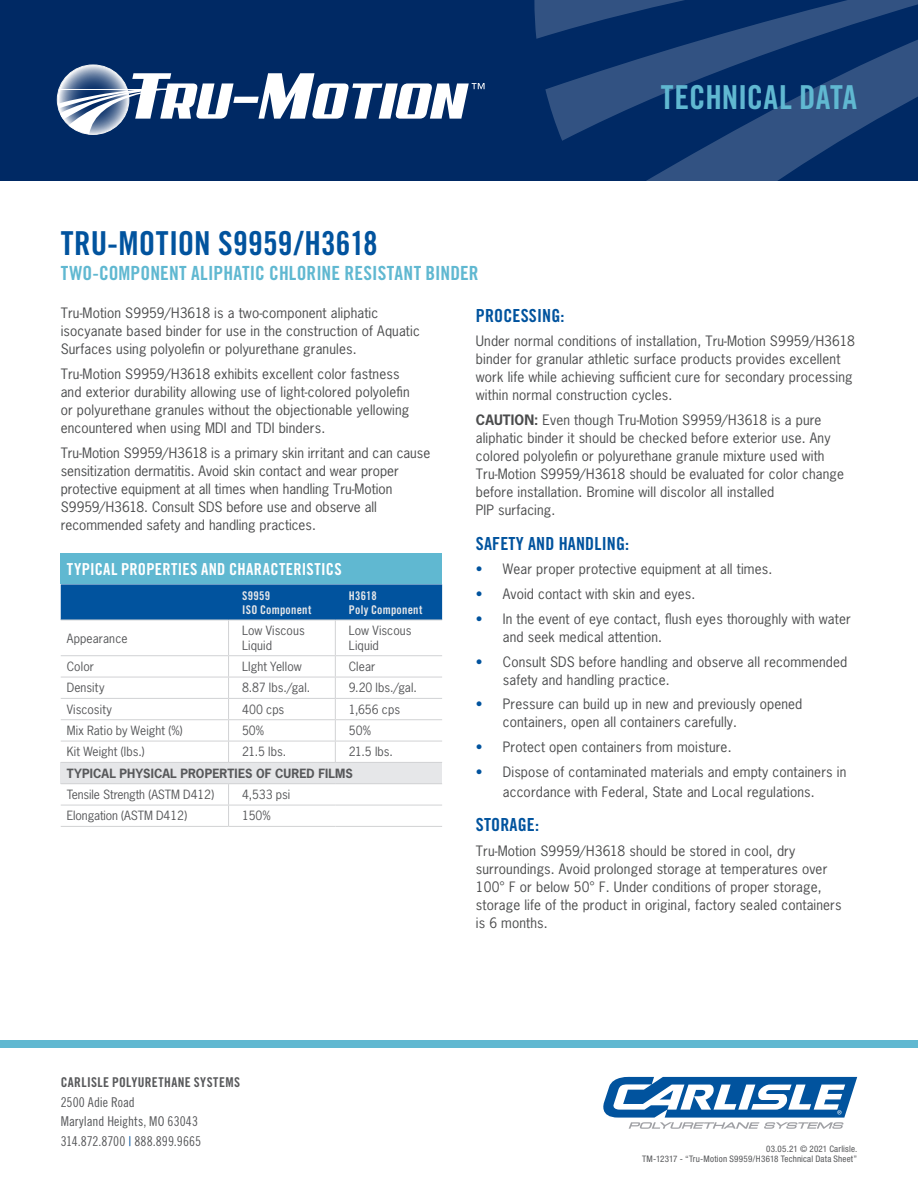
<style>
.page{position:relative;width:918px;height:1188px;background:#fff}
.page>*{position:absolute;margin:0;border:0;box-sizing:border-box;transform-origin:0 0}
.Body_Text{font:33px "Trade Gothic Bold Cond Twenty";letter-spacing:.005em;color:#01539e}
.Body_Text-2{font:33px "Trade Gothic Bold Cond Twenty";color:#60b8d1}
.Body_Text-3{font:19.5px "Trade Gothic Bold Cond Twenty";letter-spacing:.005em;color:#60b8d1}
.t1{font:18px "Trade Gothic Bold Cond Twenty";letter-spacing:.01em;color:#01539e}
.t2{font:16.5px "Trade Gothic Bold Cond Twenty";letter-spacing:.015em;color:#fff}
.t3{font:13.5px/18px "News Gothic Std";letter-spacing:.01em;color:#4b4c4d}
.Paragarph_heading{font:13.5px "Trade Gothic Cond Eighteen";letter-spacing:.005em;color:#57585a}
.Paragarph_heading-2{font:13.5px "Trade Gothic Bold Cond Twenty";letter-spacing:.03em;color:#57585a}
.t4{font:12px/14.4px "News Gothic Std";color:#57585a}
.t5{font:700 12px "News Gothic Std";letter-spacing:.01em;color:#57585a}
.t6{font:12px/14.4px "Trade Gothic Bold Cond Twenty";letter-spacing:.02em;color:#e6e7e9}
.t7{font:condensed 9px "Helvetica Neue";letter-spacing:.02em;color:#57585a}
.s1{font-weight:700}
.s2{color:#01539e}
</style>
<div class="page">
<div style="left:0;top:0;width:918px;height:180px;background:#002964"></div>
<div style="left:0;top:1040px;width:918px;height:7px;background:#60b8d1"></div>
<svg style="left:603px;top:1077px;width:254px;height:52px"></svg>
<svg style="left:534px;top:0;width:65px;height:181px"></svg>
<svg style="left:545px;top:0;width:54px;height:141px;fill:#325282"></svg>
<svg style="left:599px;top:0;width:319px;height:181px"></svg>
<svg style="left:57px;top:65px;width:428px;height:69px"></svg>
<div style="left:61px;top:554px;width:381px;height:30px;background:#60b8d1"></div>
<div style="left:61px;top:584px;width:381px;height:36px;background:#01539e"></div>
<div style="left:61px;top:762px;width:381px;height:22px;background:#e6e7e9"></div>
<hr style="left:61px;top:620px;width:168px;height:1px;background:#d1d2d4">
<hr style="left:335px;top:620px;width:107px;height:1px;background:#d1d2d4">
<hr style="left:61px;top:655px;width:168px;height:1px;background:#d1d2d4">
<hr style="left:335px;top:655px;width:107px;height:1px;background:#d1d2d4">
<hr style="left:61px;top:677px;width:168px;height:1px;background:#d1d2d4">
<hr style="left:335px;top:677px;width:107px;height:1px;background:#d1d2d4">
<hr style="left:61px;top:719px;width:168px;height:1px;background:#d1d2d4">
<hr style="left:61px;top:741px;width:168px;height:1px;background:#d1d2d4">
<hr style="left:229px;top:741px;width:106px;height:1px;background:#d1d2d4">
<hr style="left:61px;top:805px;width:168px;height:1px;background:#d1d2d4">
<hr style="left:229px;top:805px;width:106px;height:1px;background:#d1d2d4">
<hr style="left:335px;top:805px;width:107px;height:1px;background:#d1d2d4">
<hr style="left:61px;top:826px;width:168px;height:1px;background:#d1d2d4">
<hr style="left:229px;top:826px;width:106px;height:1px;background:#d1d2d4">
<hr style="left:335px;top:826px;width:107px;height:1px;background:#d1d2d4">
<hr style="left:335px;top:698px;width:107px;height:1px;background:#d1d2d4">
<hr style="left:61px;top:698px;width:168px;height:1px;background:#d1d2d4">
<hr style="left:61px;top:762px;width:168px;height:1px;background:#d1d2d4">
<hr style="left:61px;top:783px;width:168px;height:1px;background:#d1d2d4">
<hr style="left:229px;top:620px;width:106px;height:1px;background:#d1d2d4">
<hr style="left:228px;top:620px;width:1px;height:35px;background:#d1d2d4">
<hr style="left:335px;top:620px;width:1px;height:35px;background:#d1d2d4">
<hr style="left:229px;top:655px;width:106px;height:1px;background:#d1d2d4">
<hr style="left:229px;top:677px;width:106px;height:1px;background:#d1d2d4">
<hr style="left:229px;top:698px;width:106px;height:1px;background:#d1d2d4">
<hr style="left:229px;top:719px;width:106px;height:1px;background:#d1d2d4">
<svg style="left:228px;top:656px;width:1px;height:106px"></svg>
<hr style="left:229px;top:762px;width:106px;height:1px;background:#d1d2d4">
<hr style="left:229px;top:783px;width:106px;height:1px;background:#d1d2d4">
<hr style="left:335px;top:783px;width:107px;height:1px;background:#d1d2d4">
<svg style="left:228px;top:784px;width:1px;height:42px"></svg>
<hr style="left:335px;top:719px;width:107px;height:1px;background:#d1d2d4">
<hr style="left:335px;top:741px;width:107px;height:1px;background:#d1d2d4">
<svg style="left:335px;top:656px;width:1px;height:106px"></svg>
<hr style="left:335px;top:762px;width:107px;height:1px;background:#d1d2d4">
<p class="Body_Text" style="left:61px;top:223px;width:319px">TRU-MOTION S9959/H3618</p>
<p class="Body_Text-3" style="left:61px;top:261px;width:419px">TWO-COMPONENT ALIPHATIC CHLORINE RESISTANT BINDER</p>
<p class="Body_Text-2" style="left:661px;top:77px;width:198px">TECHNICAL DATA</p>
<p class="t3" style="left:61px;top:304px;width:361px">Tru-Motion S9959/H3618 is a two-component aliphatic isocyanate based binder for use in the construction of Aquatic<br>Surfaces using polyolefin or polyurethane granules.</p>
<p class="t3" style="left:61px;top:365px;width:350px">Tru-Motion S9959/H3618 exhibits excellent color fastness and exterior durability allowing use of light-colored polyolefin or polyurethane granules without the objectionable yellowing encountered when using MDI and TDI binders.</p>
<p class="t3" style="left:61px;top:444px;width:371px">Tru-Motion S9959/H3618 is a primary skin irritant and can cause sensitization dermatitis. Avoid skin contact and wear proper protective equipment at all times when handling Tru-Motion S9959/H3618. Consult SDS before use and observe all recommended safety and handling practices.</p>
<p class="t2" style="left:67px;top:559px;width:276px">TYPICAL PROPERTIES AND CHARACTERISTICS</p>
<p class="t6" style="left:242px;top:588px;width:30px">S9959</p>
<p class="t6" style="left:242px;top:602px;width:71px">ISO Component</p>
<p class="t6" style="left:349px;top:588px;width:75px">H3618<br>Poly Component</p>
<p class="t4" style="left:67px;top:631px;width:62px">Appearance</p>
<p class="t4" style="left:242px;top:623px;width:64px">Low Viscous<br>Liquid</p>
<p class="t4" style="left:349px;top:623px;width:64px">Low Viscous<br>Liquid</p>
<p class="t4" style="left:67px;top:659px;width:29px">Color</p>
<p class="t4" style="left:242px;top:659px;width:61px">LIght Yellow</p>
<p class="t4" style="left:349px;top:659px;width:28px">Clear</p>
<p class="t4" style="left:67px;top:681px;width:39px">Density</p>
<p class="t4" style="left:242px;top:681px;width:70px">8.87 lbs./gal.</p>
<p class="t4" style="left:349px;top:681px;width:70px">9.20 lbs./gal.</p>
<p class="t4" style="left:67px;top:702px;width:47px">Viscosity</p>
<p class="t4" style="left:242px;top:702px;width:44px">400 cps</p>
<p class="t4" style="left:349px;top:702px;width:53px">1,656 cps</p>
<p class="t4" style="left:67px;top:723px;width:117px">Mix Ratio by Weight (%)</p>
<p class="t4" style="left:242px;top:723px;width:24px">50%</p>
<p class="t4" style="left:349px;top:723px;width:24px">50%</p>
<p class="t4" style="left:67px;top:745px;width:79px">Kit Weight (lbs.)</p>
<p class="t4" style="left:242px;top:745px;width:46px">21.5 lbs.</p>
<p class="t4" style="left:349px;top:745px;width:46px">21.5 lbs.</p>
<p class="t5" style="left:67px;top:765px;width:288px">TYPICAL PHYSICAL PROPERTIES OF CURED FILMS</p>
<p class="t4" style="left:67px;top:787px;width:149px">Tensile Strength (ASTM D412)</p>
<p class="t4" style="left:242px;top:787px;width:50px">4,533 psi</p>
<p class="t4" style="left:67px;top:809px;width:122px">Elongation (ASTM D412)</p>
<p class="t4" style="left:242px;top:809px;width:30px">150%</p>
<p class="t1" style="left:476px;top:304px;width:90px">PROCESSING:</p>
<p class="t3" style="left:476px;top:332px;width:380px">Under normal conditions of installation, Tru-Motion S9959/H3618 binder for granular athletic surface products provides excellent work life while achieving sufficient cure for secondary processing within normal construction cycles.</p>
<p class="t3" style="left:476px;top:411px;width:370px"><span class="s1">CAUTION:</span> Even though Tru-Motion S9959/H3618 is a pure aliphatic binder it should be checked before exterior use. Any colored polyolefin or polyurethane granule mixture used with Tru-Motion S9959/H3618 should be evaluated for color change before installation. Bromine will discolor all installed<br>PIP surfacing.</p>
<p class="t1" style="left:476px;top:532px;width:155px">SAFETY AND HANDLING:</p>
<p class="t3" style="left:476px;top:560px;width:298px"><span class="s2">•</span> Wear proper protective equipment at all times.</p>
<p class="t3" style="left:476px;top:585px;width:221px"><span class="s2">•</span> Avoid contact with skin and eyes.</p>
<p class="t3" style="left:503px;top:610px;width:349px;text-indent:-27px"><span class="s2">•</span> In the event of eye contact, flush eyes thoroughly with water and seek medical attention.</p>
<p class="t3" style="left:503px;top:652px;width:346px;text-indent:-27px"><span class="s2">•</span> Consult SDS before handling and observe all recommended safety and handling practice.</p>
<p class="t3" style="left:503px;top:695px;width:301px;text-indent:-27px"><span class="s2">•</span> Pressure can build up in new and previously opened containers, open all containers carefully.</p>
<p class="t3" style="left:476px;top:738px;width:257px"><span class="s2">•</span> Protect open containers from moisture.</p>
<p class="t3" style="left:476px;top:762px;width:372px;line-height:19.8px;text-align:center"><span class="s2">•</span> Dispose of contaminated materials and empty containers in accordance with Federal, State and Local regulations.</p>
<p class="t1" style="left:476px;top:814px;width:65px">STORAGE:</p>
<p class="t3" style="left:476px;top:842px;width:367px">Tru-Motion S9959/H3618 should be stored in cool, dry surroundings. Avoid prolonged storage at temperatures over 100° F or below 50° F. Under conditions of proper storage, storage life of the product in original, factory sealed containers is 6 months.</p>
<p class="Paragarph_heading-2" style="left:61px;top:1074px;width:181px">CARLISLE POLYURETHANE SYSTEMS</p>
<p class="Paragarph_heading" style="left:61px;top:1094px;width:76px">2500 Adie Road</p>
<p class="Paragarph_heading" style="left:61px;top:1113px;width:139px">Maryland Heights, MO 63043</p>
<p class="Paragarph_heading" style="left:61px;top:1133px;width:142px">314.872.8700 <span class="s2">|</span> 888.899.9665</p>
<p class="t7" style="left:766px;top:1143px;width:93px">03.05.21 © 2021 Carlisle.</p>
<p class="t7" style="left:642px;top:1154px;width:217px">TM-12317 - “Tru-Motion S9959/H3618 Technical Data Sheet”</p>
</div>
